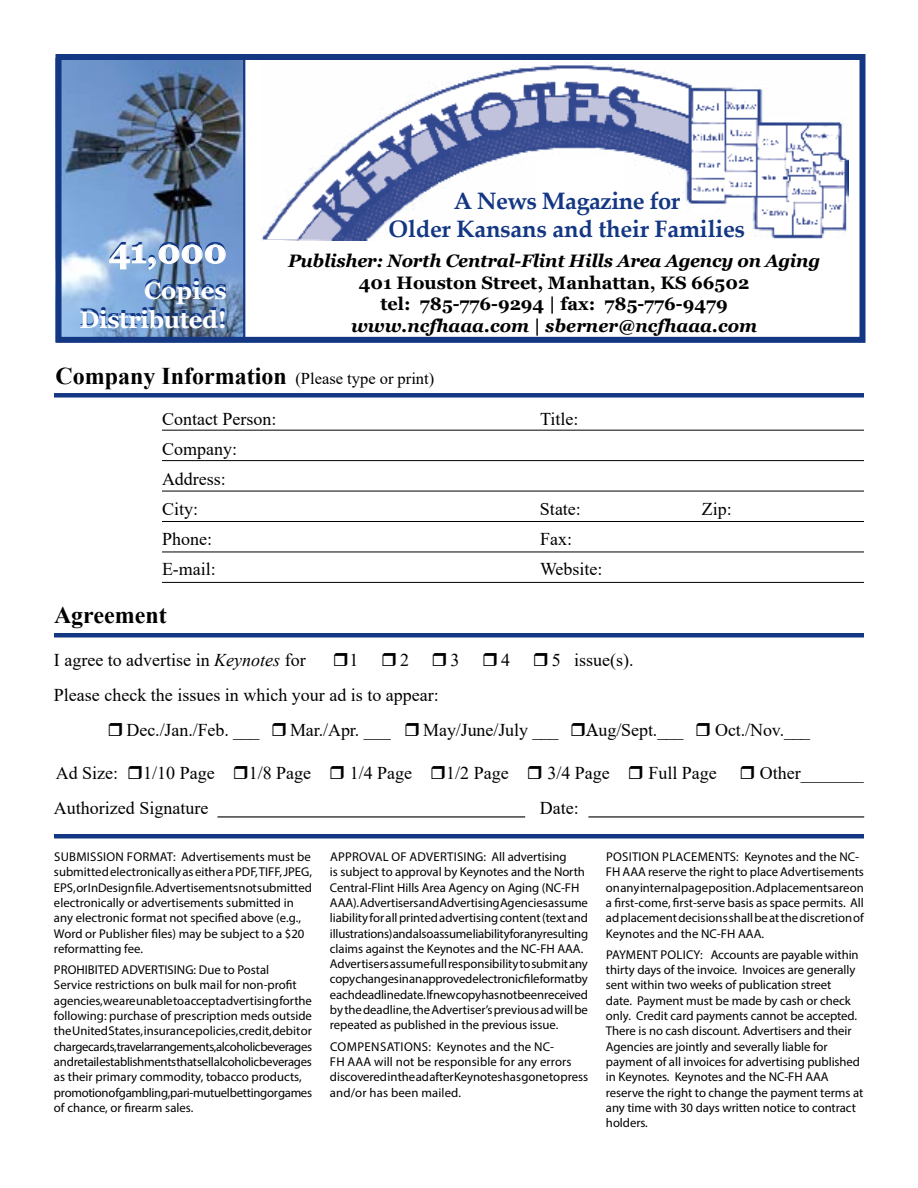
<style>
.page{position:relative;width:918px;height:1188px;background:#fff}
.page>*{position:absolute;margin:0;border:0;box-sizing:border-box;transform-origin:0 0}
.t1{font:700 33px "Georgia";color:#fff}
.t2{font:700 24px/28.8px "Georgia";letter-spacing:-.015em;color:#fff;text-align:right}
.t3{font:700 24px "Times New Roman";color:#000}
.t4{font:700 23.7px/28.5px "Palatino Linotype";letter-spacing:-.01em;color:#143784;text-align:center}
.t5{font:18px/30px "Times New Roman";color:#000}
.t6{font:italic 700 18px/21.6px "Georgia";letter-spacing:-.015em;color:#000;text-align:center}
.t7{font:16.5px "Times New Roman";color:#000}
.t8{font:12.75px/15.3px "Myriad Pro";letter-spacing:-.005em;color:#000}
.t9{font:12.75px/15.3px "Myriad Pro";letter-spacing:.02em;color:#000}
.t10{font:12.75px/15.3px "Myriad Pro";letter-spacing:.03em;color:#000}
.s1{font-style:normal}
.s2{font-weight:700;font-size:24px}
.s3{font-style:italic}
.s4{font-family:"Georgia"}
</style>
<div class="page">
<div style="left:54px;top:393px;width:810px;height:5px;background:#143784"></div>
<hr style="left:162px;top:430px;width:702px;height:1px;background:#000">
<hr style="left:162px;top:460px;width:702px;height:1px;background:#000">
<hr style="left:162px;top:491px;width:702px;height:1px;background:#000">
<hr style="left:162px;top:521px;width:702px;height:1px;background:#000">
<hr style="left:162px;top:552px;width:702px;height:1px;background:#000">
<hr style="left:162px;top:582px;width:702px;height:1px;background:#000">
<div style="left:54px;top:633px;width:810px;height:5px;background:#143784"></div>
<hr style="left:217px;top:816px;width:308px;height:2px;background:#000">
<hr style="left:588px;top:816px;width:276px;height:2px;background:#000">
<hr style="left:54px;top:834px;width:810px;height:4px;background:#143784">
<img style="left:63px;top:61px;width:180px;height:275px">
<img style="left:261px;top:64px;width:587px;height:176px">
<div style="left:56px;top:54px;width:810px;height:289px;border:6px solid #143784"></div>
<hr style="left:243px;top:57px;width:2px;height:285px;background:#143784">
<svg style="left:109px;top:244px;width:117px;height:26px;background:#91add1"></svg>
<p class="t1" style="left:109px;top:230px;width:119px">41,000</p>
<p class="t2" style="left:80px;top:277px;width:149px">Copies<br>Distributed!</p>
<p class="t4" style="left:388px;top:186px;width:358px">A News Magazine for<br>Older Kansans and their Families</p>
<p class="t6" style="left:288px;top:250px;width:533px">Publisher: North Central-Flint Hills Area Agency on Aging <span class="s1">401 Houston Street, Manhattan, KS 66502<br>tel: 785-776-9294 | fax: 785-776-9479<br></span>www.ncfhaaa.com <span class="s1">|</span> sberner@ncfhaaa.com</p>
<p class="t7" style="left:56px;top:367px;width:380px"><span class="s2">Company Information</span> (Please type or print)</p>
<p class="t5" style="left:162px;top:403px;width:116px">Contact Person:</p>
<p class="t5" style="left:540px;top:403px;width:40px">Title:</p>
<p class="t5" style="left:162px;top:433px;width:77px">Company:<br>Address:<br>City:</p>
<p class="t5" style="left:540px;top:493px;width:43px">State:</p>
<p class="t5" style="left:702px;top:493px;width:32px">Zip:</p>
<p class="t5" style="left:162px;top:523px;width:52px">Phone:</p>
<p class="t5" style="left:540px;top:523px;width:34px">Fax:</p>
<p class="t5" style="left:162px;top:553px;width:55px">E-mail:</p>
<p class="t5" style="left:540px;top:553px;width:64px">Website:</p>
<p class="t3" style="left:54px;top:598px;width:114px">Agreement</p>
<p class="t5" style="left:54px;top:644px;width:253px">I agree to advertise in <span class="s3">Keynotes</span> for</p>
<p class="t5" style="left:350px;top:644px;width:10px">1</p>
<p class="t5" style="left:400px;top:644px;width:10px">2</p>
<p class="t5" style="left:451px;top:644px;width:10px">3</p>
<p class="t5" style="left:501px;top:644px;width:10px">4</p>
<p class="t5" style="left:552px;top:644px;width:83px">5 issue(s).</p>
<p class="t5" style="left:127px;top:677px;width:314px;line-height:35.1px;text-indent:-73px">Please check the issues in which your ad is to appear:<br>Dec./Jan./Feb. ___</p>
<p class="t5" style="left:290px;top:714px;width:102px">Mar./Apr. ___</p>
<p class="t5" style="left:423px;top:714px;width:137px">May/June/July ___</p>
<p class="t5" style="left:586px;top:714px;width:99px"><span class="s4">A</span>ug/Sept.___</p>
<p class="t5" style="left:715px;top:714px;width:97px">Oct./Nov.___</p>
<p class="t5" style="left:56px;top:758px;width:64px">Ad Size:</p>
<p class="t5" style="left:143px;top:758px;width:73px">1/10 Page</p>
<p class="t5" style="left:249px;top:758px;width:64px">1/8 Page</p>
<p class="t5" style="left:350px;top:758px;width:64px">1/4 Page</p>
<p class="t5" style="left:446px;top:758px;width:64px">1/2 Page</p>
<p class="t5" style="left:547px;top:758px;width:64px">3/4 Page</p>
<p class="t5" style="left:648px;top:758px;width:70px">Full Page</p>
<p class="t5" style="left:760px;top:758px;width:105px">Other_______</p>
<p class="t5" style="left:54px;top:793px;width:156px">Authorized Signature</p>
<p class="t5" style="left:540px;top:793px;width:40px">Date:</p>
<p class="t8" style="left:54px;top:849px;width:259px">Submiss ion Format: Advertisements must be submitted electronically as either a PDF, TI FF, JPEG, EPS, or I nDesign file. Advertisements not submitted electronically or advertisements submitted in any electronic format not specified above (e.g., Word or Publisher files) may be subject to a $20 reformatting fee.</p>
<p class="t8" style="left:54px;top:962px;width:260px">PROHIBITED ADVERTISING: Due to Postal<br>Service restrictions on bulk mail for non-profit agencies, we are unable to accept advertising for the following: purchase of prescription meds outside the United States, insurance policies, credit, debit or charge cards, travel arrangements, alcoholic beverages and retail establishments that sell alcoholic beverages as their primary commodity, tobacco products, promotion of gambling, pari-mutuel betting or games of chance, or firearm sales.</p>
<p class="t8" style="left:330px;top:849px;width:260px">App roval of advertising: All advertising<br>is subject to approval by Keynotes and the North Central-Flint Hills Area Agency on Aging (NC-FH AAA). Advertisers and Advertising Agencies assume liability for all printed advertising content (text and illustrations) and also assume liability for any resulting claims against the Keynotes and the NC-FH AAA.<br>Advertisers assume full responsibility to submit any copy changes in an approved electronic file format by each deadline date. If new copy has not been received by the deadline, the Advertiser’s previous ad will be repeated as published in the previous issue.</p>
<p class="t10" style="left:330px;top:1038px;width:226px">Compensations: Keynotes and the NC-<br>FH AAA</p>
<p class="t9" style="left:606px;top:849px;width:255px">Position Placements: Keynotes and the NC-<br>FH AAA</p>
<p class="t8" style="left:606px;top:864px;width:260px;text-align:justify;text-indent:42px">reserve the right to place Advertisements on any internal page position. Ad placements are on a first-come, first-serve basis as space permits. All ad placement decisions shall be at the discretion of Keynotes and the NC-FH AAA.</p>
<p class="t8" style="left:606px;top:947px;width:259px">Payment Policy: Accounts are payable within thirty days of the invoice. I nvoices are generally sent within two weeks of publication street<br>date. Payment must be made by cash or check only. Credit card payments cannot be accepted.<br>There is no cash discount. Advertisers and their Agencies are jointly and severally liable for payment of all invoices for advertising published in Keynotes. Keynotes and the NC-FH AAA<br>reserve the right to change the payment terms at any time with 30 days written notice to contract holders.</p>
<p class="t8" style="left:330px;top:1054px;width:260px;text-indent:44px">will not be responsible for any errors discovered in the ad after Keynotes has gone to press and/or has been mailed.</p>
</div>
